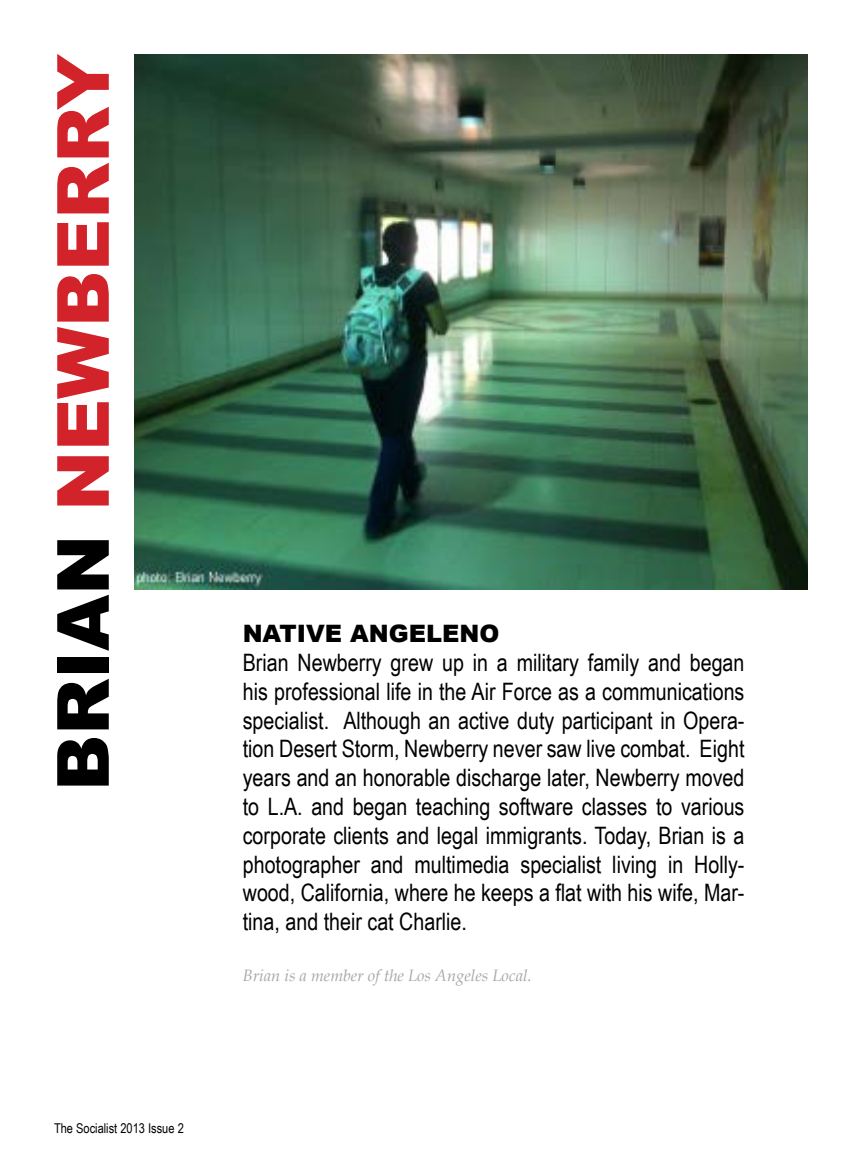
<style>
.page{position:relative;width:864px;height:1161px;background:#fff}
.page>*{position:absolute;margin:0;border:0;box-sizing:border-box;transform-origin:0 0}
.t1{font:900 72px "Arial";color:#d2232a}
.t2{font:24px/28.8px "Arial Narrow";color:#000;text-align:justify}
.t3{font:900 24px "Arial";color:#000}
.t4{font:italic 16.5px "Book Antiqua";color:#a5a7aa}
.t5{font:13.5px "Arial Narrow";color:#000}
.s1{color:#000}
</style>
<div class="page">
<img style="left:135px;top:55px;width:673px;height:534px">
<h1 class="t1" style="left:31px;top:791px;width:739px;rotate:-90deg"><span class="s1">BRIAN</span> NEWBERRY</h1>
<p class="t5" style="left:54px;top:1119px;width:131px">The Socialist 2013 Issue 2</p>
<p class="t3" style="left:243px;top:616px;width:258px">NATIVE ANGELENO</p>
<p class="t2" style="left:243px;top:647px;width:503px">Brian Newberry grew up in a military family and began his professional life in the Air Force as a communications specialist. Although an active duty participant in Opera&shy;tion Desert Storm, Newberry never saw live combat. Eight years and an honorable discharge later, Newberry moved to L.A. and began teaching software classes to various corporate clients and legal immigrants. Today, Brian is a photographer and multimedia specialist living in Holly&shy;wood, California, where he keeps a flat with his wife, Mar&shy;tina, and their cat Charlie.</p>
<p class="t4" style="left:243px;top:965px;width:290px">Brian is a member of the Los Angeles Local.</p>
</div>
